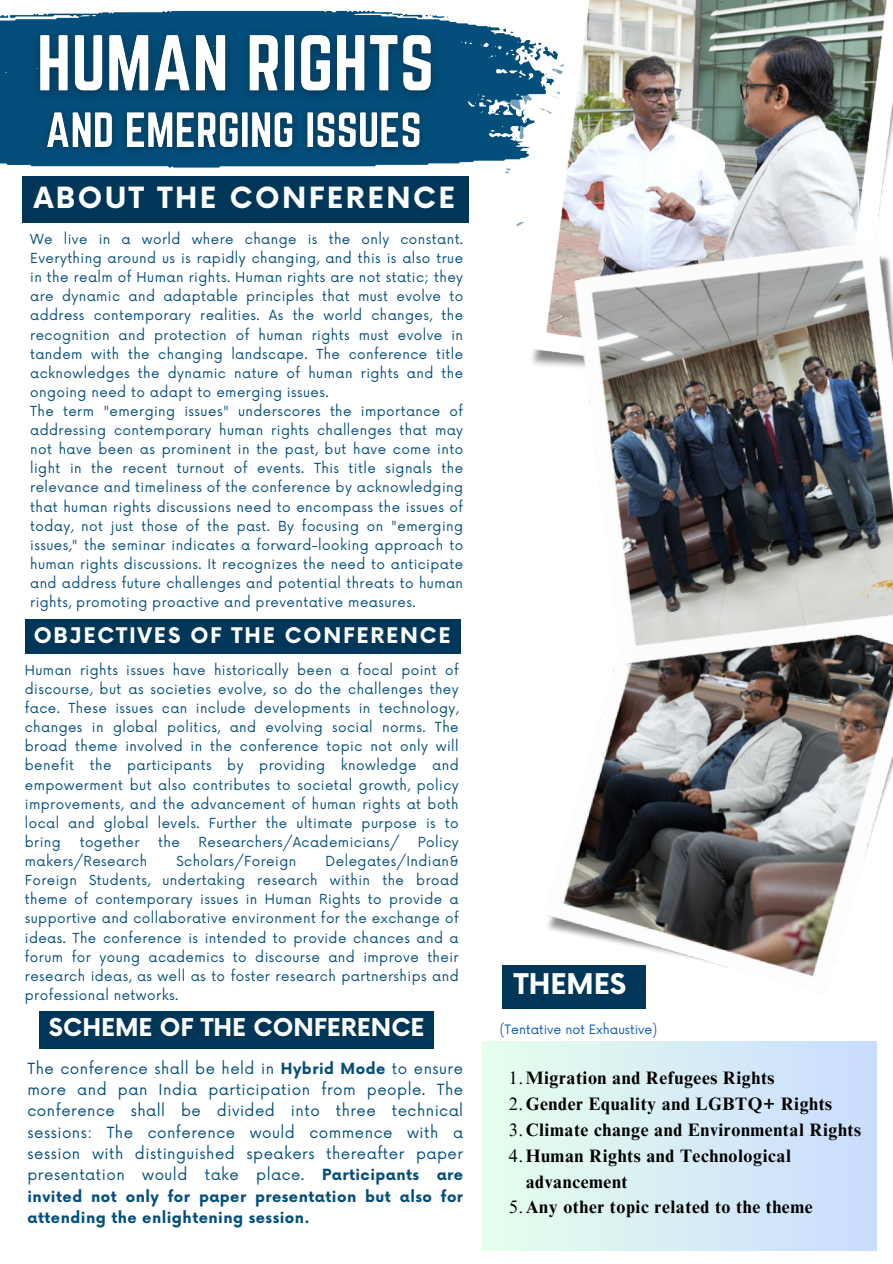
<style>
.page{position:relative;width:893px;height:1264px;background:#fff}
.page>*{position:absolute;margin:0;border:0;box-sizing:border-box;transform-origin:0 0}
.t1{font:700 28.5px "Now";letter-spacing:.085em;color:#fefefe}
.t2{font:700 27.75px "Now";color:#fefefe}
.t3{font:700 24px "Now";color:#fefefe}
.t4{font:700 21px "Now";letter-spacing:.085em;color:#fefefe}
.t5{font:700 18px/25.8px "Times NRMT Pro";letter-spacing:.03em;color:#000}
.t6{font:15px/21.3px "Now";letter-spacing:.03em;color:#034e7b;text-align:justify}
.t7{font:13.5px/19px "Now";letter-spacing:.03em;color:#034e7b;text-align:justify}
.t8{font:12.6px "Now";color:#0f59ab}
.s1{font-weight:700}
.s2{font-weight:400}
</style>
<div class="page">
<img style="left:546px;top:0;width:346px;height:203px">
<img style="left:548px;top:702px;width:344px;height:291px">
<img style="left:531px;top:203px;width:361px;height:499px">
<svg style="left:0;top:11px;width:546px;height:157px;fill:#034e7b"></svg>
<svg style="left:0;top:15px;width:9px;height:4px"></svg>
<svg style="left:503px;top:29px;width:10px;height:4px"></svg>
<svg style="left:392px;top:14px;width:56px;height:4px"></svg>
<svg style="left:521px;top:43px;width:37px;height:18px"></svg>
<svg style="left:546px;top:73px;width:8px;height:13px"></svg>
<div style="left:482px;top:1041px;width:394px;height:208px;background:linear-gradient(to right,#e6ffeb,#cadcff)"></div>
<div style="left:25px;top:619px;width:436px;height:34px;background:#003658"></div>
<img style="left:24px;top:21px;width:424px;height:90px">
<img style="left:35px;top:102px;width:396px;height:58px">
<div style="left:22px;top:176px;width:447px;height:46px;background:#003658"></div>
<div style="left:503px;top:965px;width:143px;height:43px;background:#003658"></div>
<div style="left:39px;top:1011px;width:395px;height:38px;background:#003658"></div>
<p class="t1" style="left:34px;top:182px;width:423px">ABOUT THE CONFERENCE</p>
<p class="t7" style="left:30px;top:230px;width:434px">We live in a world where change is the only constant.<br>Everything around us is rapidly changing, and this is also true in the realm of Human rights. Human rights are not static; they are dynamic and adaptable principles that must evolve to address contemporary realities. As the world changes, the recognition and protection of human rights must evolve in tandem with the changing landscape. The conference title acknowledges the dynamic nature of human rights and the ongoing need to adapt to emerging issues.</p>
<p class="t7" style="left:30px;top:402px;width:434px">The term "emerging issues" underscores the importance of addressing contemporary human rights challenges that may not have been as prominent in the past, but have come into light in the recent turnout of events. This title signals the relevance and timeliness of the conference by acknowledging that human rights discussions need to encompass the issues of today, not just those of the past. By focusing on "emerging issues," the seminar indicates a forward-looking approach to human rights discussions. It recognizes the need to anticipate and address future challenges and potential threats to human rights, promoting proactive and preventative measures.</p>
<p class="t4" style="left:34px;top:623px;width:418px">OBJECTIVES OF THE CONFERENCE</p>
<p class="t7" style="left:25px;top:661px;width:435px">Human rights issues have historically been a focal point of discourse, but as societies evolve, so do the challenges they face. These issues can include developments in technology, changes in global politics, and evolving social norms. The broad theme involved in the conference topic not only will benefit the participants by providing knowledge and empowerment but also contributes to societal growth, policy improvements, and the advancement of human rights at both local and global levels. Further the ultimate purpose is to bring</p>
<p class="t7" style="left:80px;top:833px;width:61px">together</p>
<p class="t7" style="left:158px;top:833px;width:23px">the</p>
<p class="t7" style="left:198px;top:833px;width:202px">Researchers/Academicians/</p>
<p class="t7" style="left:418px;top:833px;width:42px">Policy</p>
<p class="t7" style="left:25px;top:852px;width:124px">makers/Research</p>
<p class="t7" style="left:176px;top:852px;width:121px">Scholars/Foreign</p>
<p class="t7" style="left:25px;top:852px;width:435px;text-indent:301px">Delegates/Indian&amp; Foreign Students, undertaking research within the broad theme of contemporary issues in Human Rights to provide a supportive and collaborative environment for the exchange of ideas. The conference is intended to provide chances and a forum for young academics to discourse and improve their research ideas, as well as to foster research partnerships and professional networks.</p>
<p class="t2" style="left:514px;top:969px;width:114px">THEMES</p>
<p class="t3" style="left:49px;top:1014px;width:377px">SCHEME OF THE CONFERENCE</p>
<p class="t8" style="left:500px;top:1022px;width:159px">(Tentative not Exhaustive)</p>
<p class="t6" style="left:27px;top:1058px;width:437px">The conference shall be held in <span class="s1">Hybrid Mode</span> to ensure more and pan India participation from people. The conference shall be divided into three technical sessions: The conference would commence with a session with distinguished speakers thereafter paper presentation would take place. <span class="s1">Participants are invited not only for paper presentation but also for attending the enlightening session.</span></p>
<p class="t5" style="left:509px;top:1067px;width:267px"><span class="s2">1.</span>Migration and Refugees Rights</p>
<p class="t5" style="left:509px;top:1093px;width:325px"><span class="s2">2.</span>Gender Equality and LGBTQ+ Rights</p>
<p class="t5" style="left:509px;top:1119px;width:354px"><span class="s2">3.</span>Climate change and Environmental Rights</p>
<p class="t5" style="left:525px;top:1144px;width:267px;text-indent:-17px"><span class="s2">4.</span>Human Rights and Technological advancement</p>
<p class="t5" style="left:509px;top:1196px;width:305px"><span class="s2">5.</span>Any other topic related to the theme</p>
</div>
